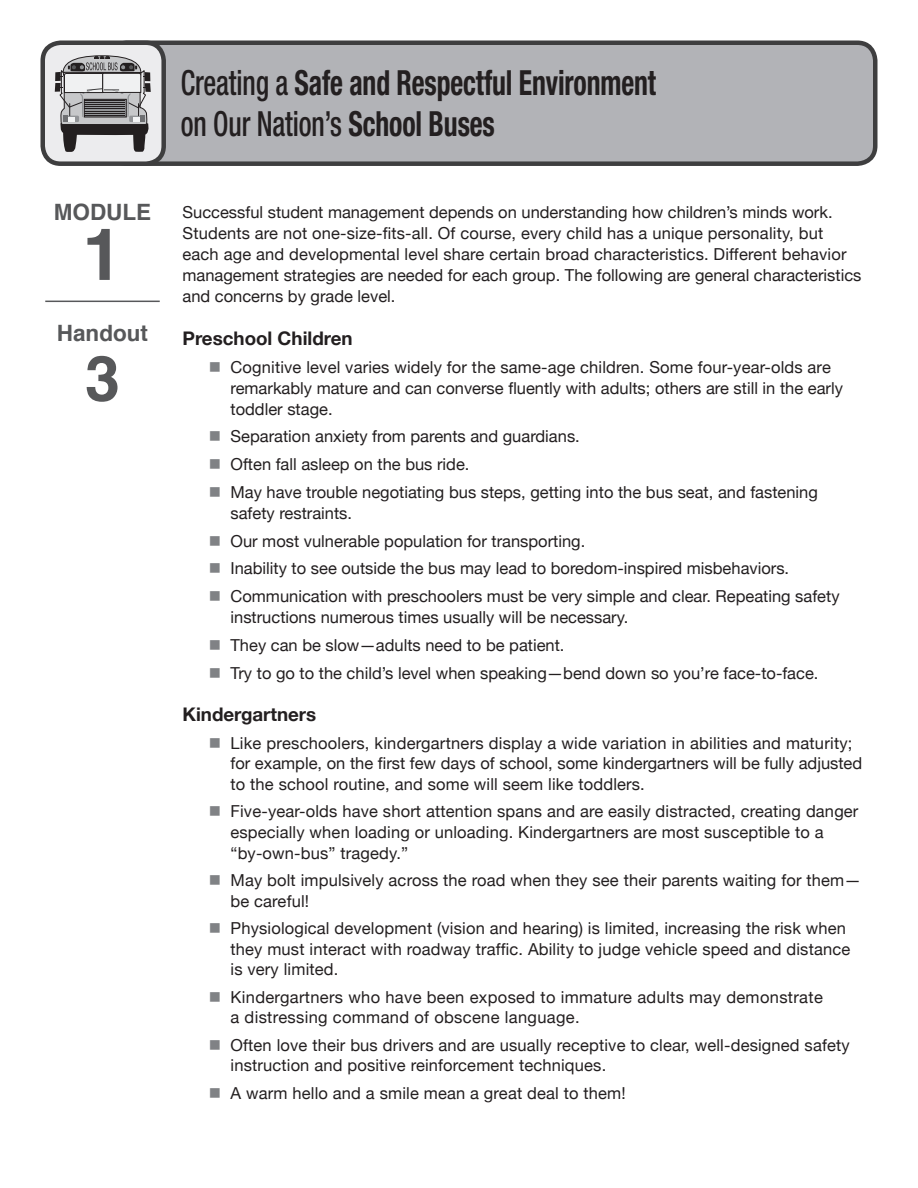
<style>
.page{position:relative;width:918px;height:1188px;background:#fff}
.page>*{position:absolute;margin:0;border:0;box-sizing:border-box;transform-origin:0 0}
.t1{font:700 72px "Helvetica";color:#57585a}
.t2{font:700 63px "Helvetica";color:#57585a}
.t3{font:700 condensed 34.65px/40.5px "Helvetica Neue";letter-spacing:-.005em;color:#231f20;scale:.8 1}
.t4{font:700 22.5px "Helvetica";color:#57585a}
.Subhead_1{font:700 18.75px "Helvetica Neue";color:#231f20}
.Bullets_1{font:16.5px/20.7px "Helvetica Neue";letter-spacing:.01em;color:#231f20}
.Paragraph{font:16.5px/21px "Helvetica Neue";color:#231f20}
.s1{font-weight:500}
.s2{color:#808285}
</style>
<div class="page">
<div style="left:109px;top:43px;width:766px;height:121px;background:#b2b3b7;border-radius:18px"></div>
<div style="left:106px;top:40px;width:771px;height:126px;border:4px solid #3e3e3f;border-radius:18px"></div>
<div style="left:43px;top:43px;width:121px;height:121px;background:#ececee;border-radius:18px"></div>
<div style="left:40px;top:40px;width:126px;height:126px;border:4px solid #3e3e3f;border-radius:18px"></div>
<svg style="left:55px;top:56px;width:96px;height:96px"></svg>
<hr style="left:45px;top:301px;width:115px;height:1px;background:#57585a">
<p class="t4" style="left:54px;top:194px;width:99px">MODULE</p>
<p class="t1" style="left:82px;top:196px;width:42px">1</p>
<p class="t4" style="left:57px;top:315px;width:93px">Handout</p>
<p class="t2" style="left:85px;top:328px;width:37px">3</p>
<h3 class="t3" style="left:181px;top:62px;width:596px"><span class="s1">Creating a</span> Safe and Respectful Environment <span class="s1">on Our Nation’s</span> School Buses</h3>
<p class="Paragraph" style="left:183px;top:202px;width:681px">Successful student management depends on understanding how children’s minds work.<br>Students are not one-size-fits-all. Of course, every child has a unique personality, but each age and developmental level share certain broad characteristics. Different behavior management strategies are needed for each group. The following are general characteristics and concerns by grade level.</p>
<p class="Subhead_1" style="left:183px;top:327px;width:172px">Preschool Children</p>
<p class="Bullets_1" style="left:231px;top:356px;width:614px;text-indent:-22px"><span class="s2">■</span> Cognitive level varies widely for the same-age children. Some four-year-olds are remarkably mature and can converse fluently with adults; others are still in the early toddler stage.</p>
<p class="Bullets_1" style="left:209px;top:426px;width:372px"><span class="s2">■</span> Separation anxiety from parents and guardians.</p>
<p class="Bullets_1" style="left:209px;top:454px;width:262px"><span class="s2">■</span> Often fall asleep on the bus ride.</p>
<p class="Bullets_1" style="left:231px;top:481px;width:589px;text-indent:-22px"><span class="s2">■</span> May have trouble negotiating bus steps, getting into the bus seat, and fastening safety restraints.</p>
<p class="Bullets_1" style="left:209px;top:530px;width:378px"><span class="s2">■</span> Our most vulnerable population for transporting.</p>
<p class="Bullets_1" style="left:209px;top:558px;width:582px"><span class="s2">■</span> Inability to see outside the bus may lead to boredom-inspired misbehaviors.</p>
<p class="Bullets_1" style="left:231px;top:586px;width:611px;text-indent:-22px"><span class="s2">■</span> Communication with preschoolers must be very simple and clear. Repeating safety instructions numerous times usually will be necessary.</p>
<p class="Bullets_1" style="left:209px;top:635px;width:357px"><span class="s2">■</span> They can be slow—adults need to be patient.</p>
<p class="Bullets_1" style="left:209px;top:662px;width:611px"><span class="s2">■</span> Try to go to the child’s level when speaking—bend down so you’re face-to-face.</p>
<p class="Subhead_1" style="left:183px;top:703px;width:135px">Kindergartners</p>
<p class="Bullets_1" style="left:231px;top:732px;width:633px;text-indent:-22px"><span class="s2">■</span> Like preschoolers, kindergartners display a wide variation in abilities and maturity; for example, on the first few days of school, some kindergartners will be fully adjusted to the school routine, and some will seem like toddlers.</p>
<p class="Bullets_1" style="left:231px;top:801px;width:629px;text-indent:-22px"><span class="s2">■</span> Five-year-olds have short attention spans and are easily distracted, creating danger especially when loading or unloading. Kindergartners are most susceptible to a “by-own-bus” tragedy.”</p>
<p class="Bullets_1" style="left:231px;top:870px;width:632px;text-indent:-22px"><span class="s2">■</span> May bolt impulsively across the road when they see their parents waiting for them— be careful!</p>
<p class="Bullets_1" style="left:231px;top:918px;width:621px;text-indent:-22px"><span class="s2">■</span> Physiological development (vision and hearing) is limited, increasing the risk when they must interact with roadway traffic. Ability to judge vehicle speed and distance is very limited.</p>
<p class="Bullets_1" style="left:231px;top:986px;width:594px;text-indent:-22px"><span class="s2">■</span> Kindergartners who have been exposed to immature adults may demonstrate a distressing command of obscene language.</p>
<p class="Bullets_1" style="left:231px;top:1034px;width:621px;text-indent:-22px"><span class="s2">■</span> Often love their bus drivers and are usually receptive to clear, well-designed safety instruction and positive reinforcement techniques.</p>
<p class="Bullets_1" style="left:209px;top:1083px;width:418px"><span class="s2">■</span> A warm hello and a smile mean a great deal to them!</p>
</div>
